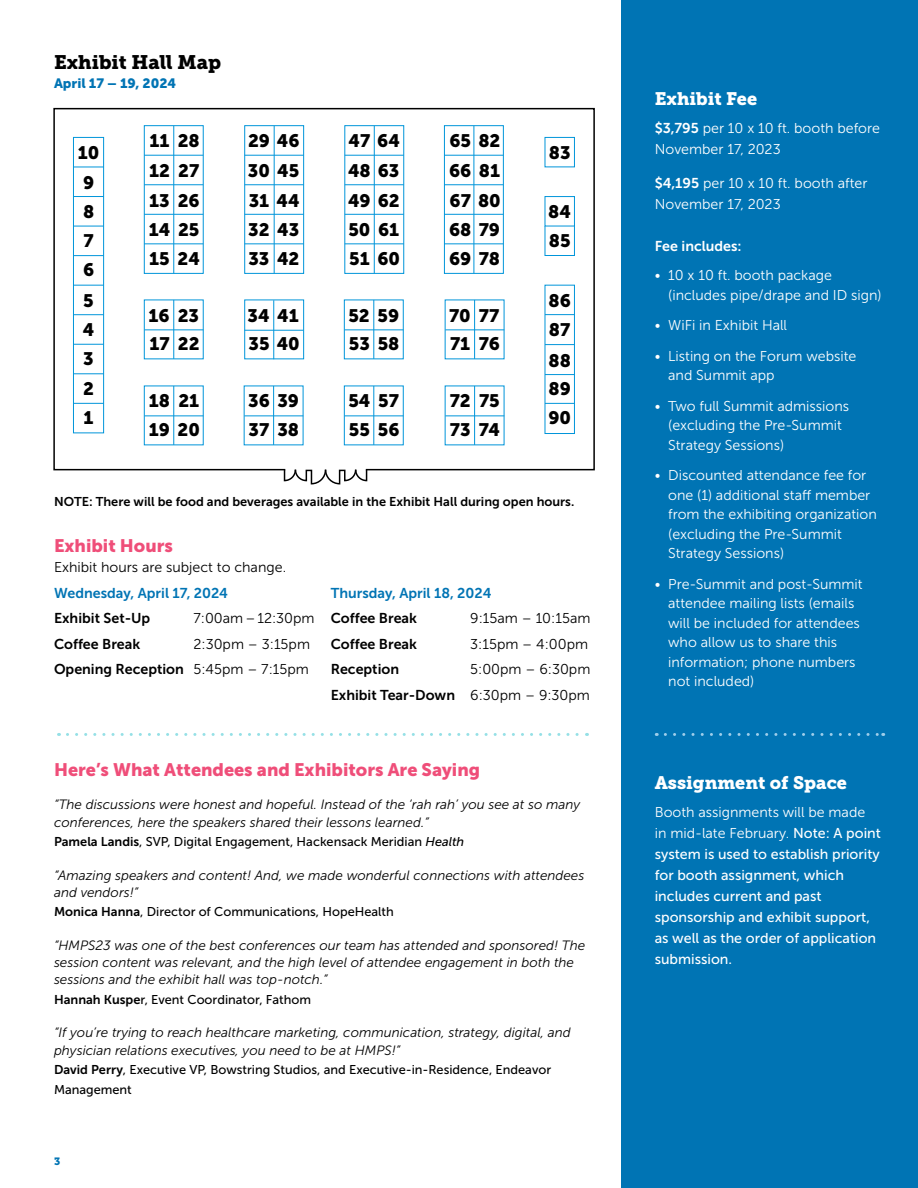
<style>
.page{position:relative;width:918px;height:1188px;background:#fff}
.page>*{position:absolute;margin:0;border:0;box-sizing:border-box;transform-origin:0 0}
.t1{font:19.5px "Museo Slab 900";color:#000}
.t2{font:18px/29px "Museo Sans 900";color:#000}
.t3{font:18px "Museo Sans 900";color:#ef4e79}
.t4{font:18px "Museo Slab 900";color:#fff}
.t5{font:14.25px/19.5px "Museo Sans 300";color:#fff}
.t6{font:14.25px/21px "Museo Sans 500";color:#fff}
.t7{font:14.25px "Museo Sans 700";color:#000}
.t8{font:14.25px "Museo Sans 300";color:#000}
.t9{font:14.25px "Museo Sans 700";color:#0074b4}
.t10{font:14.25px "Museo Sans 700";color:#fff}
.t11{font:italic 13.5px/17.2px "Museo Sans 300";color:#000}
.t12{font:13.5px "Museo Sans 900";color:#0074b4}
.t13{font:12.75px/19.5px "Museo Sans 500";color:#000}
.t14{font:12.75px "Museo Sans 700";color:#000}
.t15{font:10.5px "Museo Slab 900";color:#0074b4}
.s1{font-family:"Museo Sans 300"}
.s2{font-family:"Museo Sans 700"}
.s3{font-style:italic}
.s4{font-family:"Museo Sans 500"}
</style>
<div class="page">
<div style="left:621px;top:0;width:297px;height:1188px;background:#0074b4"></div>
<svg style="left:665px;top:733px;width:219px;height:3px"></svg>
<svg style="left:53px;top:107px;width:542px;height:364px"></svg>
<svg style="left:344px;top:125px;width:60px;height:149px"></svg>
<hr style="left:345px;top:155px;width:59px;height:1px;background:#0095da">
<hr style="left:345px;top:184px;width:59px;height:1px;background:#0095da">
<hr style="left:345px;top:214px;width:59px;height:1px;background:#0095da">
<hr style="left:345px;top:243px;width:59px;height:1px;background:#0095da">
<hr style="left:374px;top:126px;width:1px;height:147px;background:#0095da">
<div style="left:344px;top:386px;width:60px;height:59px;border:1px solid #0095da"></div>
<hr style="left:373px;top:386px;width:1px;height:59px;background:#0095da">
<hr style="left:345px;top:415px;width:59px;height:1px;background:#0095da">
<div style="left:344px;top:300px;width:60px;height:59px;border:1px solid #0095da"></div>
<hr style="left:373px;top:300px;width:1px;height:59px;background:#0095da">
<hr style="left:345px;top:329px;width:59px;height:1px;background:#0095da">
<svg style="left:444px;top:125px;width:60px;height:149px"></svg>
<hr style="left:444px;top:155px;width:59px;height:1px;background:#0095da">
<hr style="left:444px;top:184px;width:59px;height:1px;background:#0095da">
<hr style="left:444px;top:214px;width:59px;height:1px;background:#0095da">
<hr style="left:444px;top:243px;width:59px;height:1px;background:#0095da">
<hr style="left:474px;top:126px;width:1px;height:147px;background:#0095da">
<hr style="left:474px;top:386px;width:1px;height:59px;background:#0095da">
<hr style="left:445px;top:415px;width:59px;height:1px;background:#0095da">
<hr style="left:474px;top:300px;width:1px;height:59px;background:#0095da">
<hr style="left:445px;top:329px;width:59px;height:1px;background:#0095da">
<svg style="left:283px;top:468px;width:85px;height:17px"></svg>
<svg style="left:67px;top:733px;width:520px;height:3px"></svg>
<h1 class="t1" style="left:54px;top:50px;width:169px">Exhibit Hall Map</h1>
<p class="t12" style="left:54px;top:76px;width:124px">April 17 – 19, 2024</p>
<p class="t2" style="left:78px;top:138px;width:23px">10</p>
<p class="t2" style="left:83px;top:168px;width:13px">9</p>
<p class="t2" style="left:83px;top:198px;width:13px">8</p>
<p class="t2" style="left:84px;top:227px;width:12px">7</p>
<p class="t2" style="left:83px;top:256px;width:13px">6</p>
<p class="t2" style="left:83px;top:286px;width:12px">5</p>
<p class="t2" style="left:83px;top:315px;width:13px">4</p>
<p class="t2" style="left:83px;top:344px;width:12px">3</p>
<p class="t2" style="left:83px;top:374px;width:12px">2</p>
<p class="t2" style="left:84px;top:403px;width:11px">1</p>
<p class="t2" style="left:150px;top:127px;width:21px">11</p>
<p class="t2" style="left:149px;top:157px;width:22px">12</p>
<p class="t2" style="left:178px;top:127px;width:24px">28</p>
<p class="t2" style="left:178px;top:157px;width:23px">27</p>
<p class="t2" style="left:149px;top:186px;width:52px">13 26</p>
<p class="t2" style="left:149px;top:215px;width:52px">14 25</p>
<p class="t2" style="left:149px;top:244px;width:52px">15 24</p>
<p class="t2" style="left:149px;top:301px;width:52px">16 23</p>
<p class="t2" style="left:149px;top:330px;width:22px">17</p>
<p class="t2" style="left:178px;top:330px;width:23px">22</p>
<p class="t2" style="left:149px;top:386px;width:23px">18</p>
<p class="t2" style="left:178px;top:386px;width:22px">21</p>
<p class="t2" style="left:149px;top:415px;width:52px">19 20</p>
<p class="t2" style="left:248px;top:127px;width:53px">29 46</p>
<p class="t2" style="left:248px;top:157px;width:53px">30 45</p>
<p class="t2" style="left:249px;top:186px;width:53px">31 44</p>
<p class="t2" style="left:248px;top:215px;width:53px">32 43</p>
<p class="t2" style="left:248px;top:244px;width:53px">33 42</p>
<p class="t2" style="left:248px;top:301px;width:53px">34 41</p>
<p class="t2" style="left:248px;top:330px;width:53px">35 40</p>
<p class="t2" style="left:248px;top:386px;width:52px">36 39</p>
<p class="t2" style="left:249px;top:415px;width:52px">37 38</p>
<p class="t2" style="left:349px;top:127px;width:53px">47 64</p>
<p class="t2" style="left:348px;top:157px;width:53px">48 63</p>
<p class="t2" style="left:348px;top:186px;width:53px">49 62</p>
<p class="t2" style="left:348px;top:215px;width:52px">50 61</p>
<p class="t2" style="left:349px;top:244px;width:52px">51 60</p>
<p class="t2" style="left:348px;top:301px;width:52px">52 59</p>
<p class="t2" style="left:349px;top:330px;width:52px">53 58</p>
<p class="t2" style="left:348px;top:386px;width:52px">54 57</p>
<p class="t2" style="left:349px;top:415px;width:52px">55 56</p>
<p class="t2" style="left:449px;top:127px;width:53px">65 82</p>
<p class="t2" style="left:449px;top:157px;width:53px">66 81</p>
<p class="t2" style="left:450px;top:186px;width:53px">67 80</p>
<p class="t2" style="left:449px;top:215px;width:53px">68 79</p>
<p class="t2" style="left:449px;top:244px;width:53px">69 78</p>
<p class="t2" style="left:449px;top:301px;width:23px">70</p>
<p class="t2" style="left:450px;top:330px;width:22px">71</p>
<p class="t2" style="left:479px;top:301px;width:22px">77</p>
<p class="t2" style="left:479px;top:330px;width:23px">76</p>
<p class="t2" style="left:450px;top:386px;width:23px">72</p>
<p class="t2" style="left:450px;top:415px;width:22px">73</p>
<p class="t2" style="left:479px;top:386px;width:22px">75</p>
<p class="t2" style="left:479px;top:415px;width:23px">74</p>
<p class="t2" style="left:549px;top:138px;width:23px">83</p>
<p class="t2" style="left:548px;top:198px;width:24px">84<br>85</p>
<p class="t2" style="left:549px;top:286px;width:24px">86<br>87</p>
<p class="t2" style="left:548px;top:346px;width:24px;text-align:justify">88<br>89<br>90</p>
<p class="t14" style="left:54px;top:495px;width:522px">NOTE: There will be food and beverages available in the Exhibit Hall during open hours.</p>
<p class="t3" style="left:54px;top:535px;width:120px">Exhibit Hours</p>
<p class="t8" style="left:54px;top:559px;width:234px">Exhibit hours are subject to change.</p>
<p class="t9" style="left:54px;top:585px;width:176px">Wednesday, April 17, 2024</p>
<p class="t7" style="left:54px;top:610px;width:98px">Exhibit Set-Up</p>
<p class="t8" style="left:193px;top:611px;width:123px">7:00am – 12:30pm</p>
<p class="t7" style="left:54px;top:636px;width:88px">Coffee Break</p>
<p class="t8" style="left:193px;top:636px;width:118px">2:30pm – 3:15pm</p>
<p class="t7" style="left:54px;top:661px;width:256px">Opening Reception <span class="s1">5:45pm – 7:15pm</span></p>
<p class="t9" style="left:331px;top:585px;width:162px">Thursday, April 18, 2024</p>
<p class="t7" style="left:331px;top:610px;width:88px">Coffee Break</p>
<p class="t8" style="left:470px;top:611px;width:122px">9:15am – 10:15am</p>
<p class="t7" style="left:331px;top:636px;width:88px">Coffee Break</p>
<p class="t8" style="left:470px;top:636px;width:119px">3:15pm – 4:00pm</p>
<p class="t7" style="left:331px;top:661px;width:70px">Reception</p>
<p class="t8" style="left:470px;top:662px;width:122px">5:00pm – 6:30pm</p>
<p class="t7" style="left:331px;top:687px;width:261px">Exhibit Tear-Down <span class="s1">6:30pm – 9:30pm</span></p>
<p class="t3" style="left:54px;top:759px;width:428px">Here’s What Attendees and Exhibitors Are Saying</p>
<p class="t11" style="left:54px;top:796px;width:528px">“The discussions were honest and hopeful. Instead of the ‘rah rah’ you see at so many conferences, here the speakers shared their lessons learned.”</p>
<p class="t13" style="left:54px;top:832px;width:412px"><span class="s2">Pamela Landis</span>, SVP, Digital Engagement, Hackensack Meridian <span class="s3">Health</span></p>
<p class="t11" style="left:54px;top:866px;width:532px">“Amazing speakers and content! And, we made wonderful connections with attendees and vendors!”</p>
<p class="t13" style="left:54px;top:902px;width:341px"><span class="s2">Monica Hanna</span>, Director of Communications, HopeHealth</p>
<p class="t11" style="left:54px;top:937px;width:533px">“HMPS23 was one of the best conferences our team has attended and sponsored! The session content was relevant, and the high level of attendee engagement in both the sessions and the exhibit hall was top-notch.”</p>
<p class="t13" style="left:54px;top:990px;width:259px"><span class="s2">Hannah Kuspe</span>r, Event Coordinator, Fathom</p>
<p class="t11" style="left:54px;top:1024px;width:518px">“If you’re trying to reach healthcare marketing, communication, strategy, digital, and physician relations executives, you need to be at HMPS!”</p>
<p class="t13" style="left:54px;top:1060px;width:499px"><span class="s2">David Perry</span>, Executive VP, Bowstring Studios, and Executive-in-Residence, Endeavor<br>Management</p>
<p class="t15" style="left:54px;top:1155px;width:8px">3</p>
<p class="t4" style="left:655px;top:89px;width:104px">Exhibit Fee</p>
<p class="t5" style="left:655px;top:118px;width:227px;line-height:21px"><span class="s2">$3,795</span> per 10 x 10 ft. booth before<br>November 17, 2023</p>
<p class="t5" style="left:655px;top:173px;width:214px;line-height:21px"><span class="s2">$4,195</span> per 10 x 10 ft. booth after<br>November 17, 2023</p>
<p class="t10" style="left:655px;top:238px;width:88px">Fee includes:</p>
<p class="t5" style="left:668px;top:265px;width:215px;text-indent:-13px">• 10 x 10 ft. booth package (includes pipe/drape and ID sign)</p>
<p class="t5" style="left:655px;top:316px;width:134px">• WiFi in Exhibit Hall</p>
<p class="t5" style="left:668px;top:346px;width:190px;text-indent:-13px">• Listing on the Forum website and Summit app</p>
<p class="t5" style="left:668px;top:396px;width:182px;text-indent:-13px">• Two full Summit admissions (excluding the Pre-Summit<br>Strategy Sessions)</p>
<p class="t5" style="left:668px;top:466px;width:210px;text-indent:-13px">• Discounted attendance fee for one (1) additional staff member from the exhibiting organization (excluding the Pre-Summit<br>Strategy Sessions)</p>
<p class="t5" style="left:668px;top:574px;width:196px;text-indent:-13px">• Pre-Summit and post-Summit attendee mailing lists (emails will be included for attendees who allow us to share this information; phone numbers not included)</p>
<p class="t4" style="left:655px;top:773px;width:194px">Assignment of Space</p>
<p class="t5" style="left:655px;top:802px;width:228px;line-height:21px">Booth assignments will be made<br>in mid-late February. <span class="s4">Note: A point</span></p>
<p class="t6" style="left:655px;top:844px;width:227px">system is used to establish priority for booth assignment, which includes current and past sponsorship and exhibit support, as well as the order of application submission.</p>
</div>
